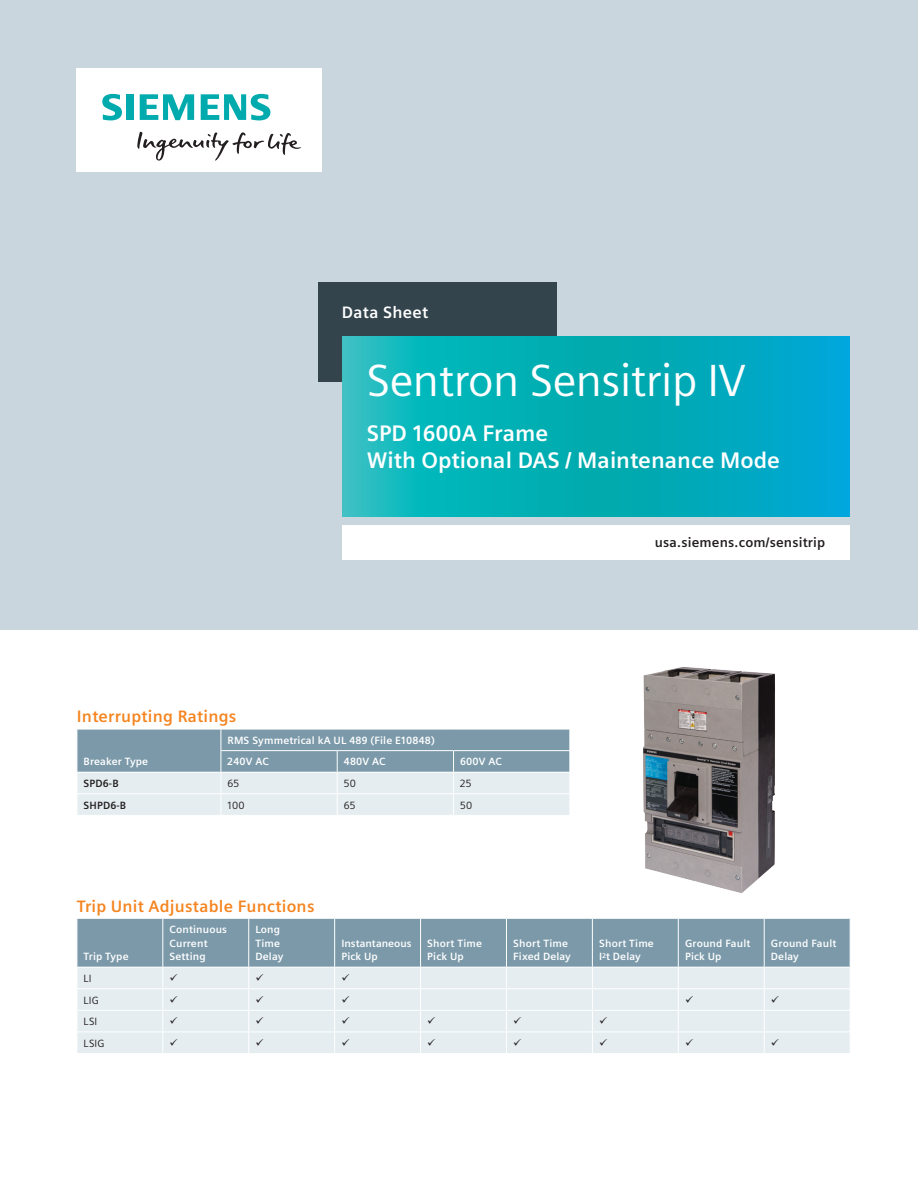
<style>
.page{position:relative;width:918px;height:1188px;background:#fff}
.page>*{position:absolute;margin:0;border:0;box-sizing:border-box;transform-origin:0 0}
._01__Headline__30pt{font:45px "Siemens Sans";letter-spacing:-.01em;color:#fff}
._02__Subhead__15pt_1{font:700 22.5px/27px "Siemens Sans";color:#fff}
._03__Body_text__9pt{font:700 16.5px "Siemens Sans";letter-spacing:.015em;color:#f58520}
._04__Additional_Pane{font:700 16.5px "Siemens Sans";letter-spacing:.015em;color:#fff}
._03__URL__9pt{font:700 13.5px "Siemens Sans";letter-spacing:.015em;color:#231f20}
._03__Body_text__9pt-2{font:700 10.5px/13.6px "Siemens Sans";letter-spacing:.015em;color:#fff}
._03__Body_text__9pt-3{font:10.5px "Siemens Sans";letter-spacing:.015em;color:#231f20}
._03__Body_text__9pt-4{font:700 10.5px "Siemens Sans";letter-spacing:.015em;color:#231f20}
</style>
<div class="page">
<svg style="left:77px;top:729px;width:493px;height:86px;background:#b3c5cf"></svg>
<img style="left:643px;top:667px;width:132px;height:226px">
<div style="left:0;top:0;width:918px;height:630px;background:#c9d6de"></div>
<div style="left:77px;top:68px;width:245px;height:104px;background:#fff"></div>
<svg style="left:137px;top:132px;width:164px;height:29px"></svg>
<svg style="left:102px;top:94px;width:31px;height:26px"></svg>
<svg style="left:140px;top:94px;width:54px;height:26px"></svg>
<svg style="left:201px;top:94px;width:69px;height:26px"></svg>
<div style="left:342px;top:526px;width:508px;height:34px;background:#fff"></div>
<div style="left:318px;top:282px;width:238px;height:100px;background:#33444d"></div>
<svg style="left:342px;top:337px;width:508px;height:180px;background:#05aebc"></svg>
<svg style="left:77px;top:918px;width:773px;height:135px;background:#c1d0d8"></svg>
<p class="_04__Additional_Pane" style="left:342px;top:303px;width:88px">Data Sheet</p>
<p class="_01__Headline__30pt" style="left:367px;top:355px;width:380px">Sentron Sensitrip IV</p>
<p class="_02__Subhead__15pt_1" style="left:367px;top:420px;width:415px">SPD 1600A Frame<br>With Optional DAS / Maintenance Mode</p>
<p class="_03__Body_text__9pt" style="left:77px;top:707px;width:161px">Interrupting Ratings</p>
<p class="_03__Body_text__9pt-2" style="left:84px;top:755px;width:66px">Breaker Type</p>
<p class="_03__Body_text__9pt-2" style="left:228px;top:733px;width:209px">RMS Symmetrical kA UL 489 (File E10848)</p>
<p class="_03__Body_text__9pt-2" style="left:228px;top:755px;width:43px">240V AC</p>
<p class="_03__Body_text__9pt-2" style="left:344px;top:755px;width:43px">480V AC</p>
<p class="_03__Body_text__9pt-2" style="left:460px;top:755px;width:43px">600V AC</p>
<p class="_03__Body_text__9pt-4" style="left:84px;top:777px;width:36px">SPD6-B</p>
<p class="_03__Body_text__9pt-3" style="left:228px;top:778px;width:13px">65</p>
<p class="_03__Body_text__9pt-3" style="left:344px;top:778px;width:13px">50</p>
<p class="_03__Body_text__9pt-3" style="left:460px;top:778px;width:13px">25</p>
<p class="_03__Body_text__9pt-4" style="left:84px;top:799px;width:44px">SHPD6-B</p>
<p class="_03__Body_text__9pt-3" style="left:228px;top:799px;width:18px">100</p>
<p class="_03__Body_text__9pt-3" style="left:344px;top:799px;width:13px">65</p>
<p class="_03__Body_text__9pt-3" style="left:460px;top:799px;width:13px">50</p>
<p class="_03__URL__9pt" style="left:655px;top:535px;width:172px">usa.siemens.com/sensitrip</p>
<p class="_03__Body_text__9pt" style="left:77px;top:896px;width:239px">Trip Unit Adjustable Functions</p>
<p class="_03__Body_text__9pt-2" style="left:84px;top:950px;width:46px">Trip Type</p>
<p class="_03__Body_text__9pt-2" style="left:170px;top:923px;width:59px">Continuous<br>Current<br>Setting</p>
<p class="_03__Body_text__9pt-2" style="left:255px;top:923px;width:29px">Long<br>Time<br>Delay</p>
<p class="_03__Body_text__9pt-3" style="left:84px;top:972px;width:9px">LI</p>
<p class="_03__Body_text__9pt-3" style="left:84px;top:994px;width:17px">LIG</p>
<p class="_03__Body_text__9pt-3" style="left:84px;top:1016px;width:15px">LSI</p>
<p class="_03__Body_text__9pt-3" style="left:84px;top:1037px;width:22px">LSIG</p>
<p class="_03__Body_text__9pt-2" style="left:341px;top:936px;width:72px">Instantaneous<br>Pick Up</p>
<p class="_03__Body_text__9pt-2" style="left:427px;top:936px;width:56px">Short Time<br>Pick Up</p>
<p class="_03__Body_text__9pt-2" style="left:513px;top:936px;width:59px">Short Time<br>Fixed Delay</p>
<p class="_03__Body_text__9pt-2" style="left:599px;top:936px;width:56px">Short Time<br>I<sup>2</sup>t Delay</p>
<p class="_03__Body_text__9pt-2" style="left:685px;top:936px;width:67px">Ground Fault<br>Pick Up</p>
<p class="_03__Body_text__9pt-2" style="left:771px;top:936px;width:67px">Ground Fault<br>Delay</p>
</div>
